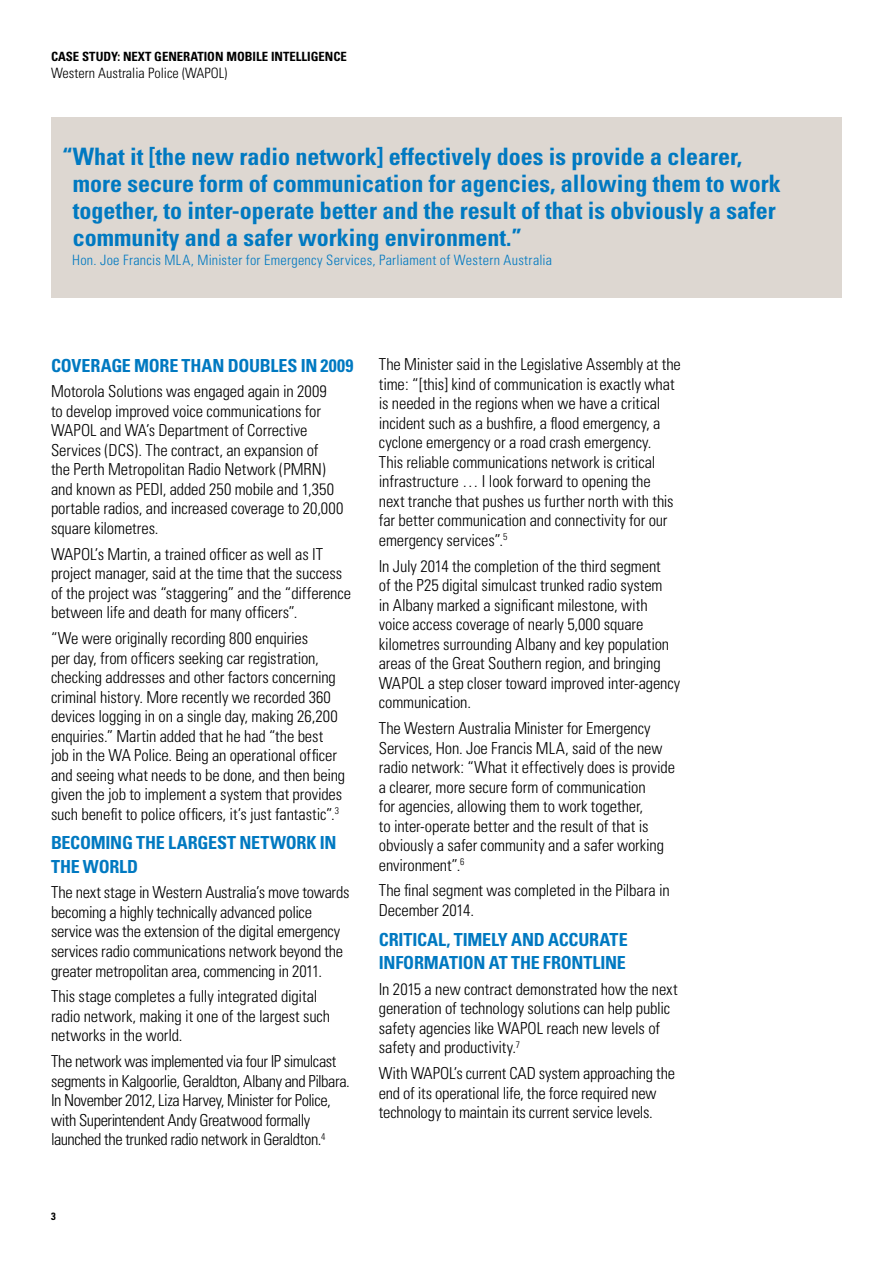
<style>
.page{position:relative;width:893px;height:1263px;background:#fff}
.page>*{position:absolute;margin:0;border:0;box-sizing:border-box;transform-origin:0 0}
.t1{font:700 condensed 24px/27px "Univers";color:#0079c1}
.t2{font:700 condensed 18px/23.2px "Univers";letter-spacing:-.01em;color:#0079c1}
.t3{font:300 condensed 16.5px/19.5px "Univers";letter-spacing:-.01em;color:#000}
.t4{font:300 condensed 16.5px/19.5px "Univers";letter-spacing:-.03em;color:#000}
.t5{font:300 condensed 14.25px "Univers";letter-spacing:.02em;color:#0079c1}
.t6{font:300 condensed 14.25px "Univers";color:#000}
.t7{font:700 condensed 12.75px "Univers";color:#000}
.t8{font:700 condensed 10.5px "Univers";color:#000}
</style>
<div class="page">
<div style="left:51px;top:117px;width:791px;height:181px;background:#ddd7d1"></div>
<p class="t7" style="left:51px;top:49px;width:297px">CASE STUDY: NEXT GENERATION MOBILE INTELLIGENCE</p>
<p class="t6" style="left:51px;top:64px;width:178px">Western Australia Police (WAPOL)</p>
<p class="t1" style="left:73px;top:143px;width:709px;text-indent:-11px">“What it [the new radio network] effectively does is provide a clearer, more secure form of communication for agencies, allowing them to work together, to inter-operate better and the result of that is obviously a safer community and a safer working environment.”</p>
<p class="t5" style="left:72px;top:251px;width:481px">Hon. Joe Francis MLA, Minister for Emergency Services, Parliament of Western Australia</p>
<p class="t2" style="left:51px;top:353px;width:304px">COVERAGE MORE THAN DOUBLES IN 2009</p>
<p class="t3" style="left:51px;top:382px;width:294px">Motorola Solutions was engaged again in 2009<br>to develop improved voice communications for WAPOL and WA’s Department of Corrective Services (DCS). The contract, an expansion of<br>the Perth Metropolitan Radio Network (PMRN) and known as PEDI, added 250 mobile and 1,350 portable radios, and increased coverage to 20,000 square kilometres.</p>
<p class="t3" style="left:51px;top:544px;width:302px">WAPOL’s Martin, a trained officer as well as IT project manager, said at the time that the success of the project was “staggering” and the “difference between life and death for many officers”.</p>
<p class="t3" style="left:51px;top:629px;width:296px">“We were originally recording 800 enquiries<br>per day, from officers seeking car registration, checking addresses and other factors concerning criminal history. More recently we recorded 360 devices logging in on a single day, making 26,200 enquiries.” Martin added that he had “the best<br>job in the WA Police. Being an operational officer and seeing what needs to be done, and then being given the job to implement a system that provides such benefit to police officers, it’s just fantastic”.<sup>3</sup></p>
<p class="t2" style="left:51px;top:831px;width:287px">BECOMING THE LARGEST NETWORK IN<br>THE WORLD</p>
<p class="t3" style="left:51px;top:883px;width:300px">The next stage in Western Australia’s move towards becoming a highly technically advanced police service was the extension of the digital emergency services radio communications network beyond the greater metropolitan area, commencing in 2011.</p>
<p class="t3" style="left:51px;top:987px;width:281px">This stage completes a fully integrated digital radio network, making it one of the largest such networks in the world.</p>
<p class="t4" style="left:51px;top:1052px;width:300px">The network was implemented via four IP simulcast segments in Kalgoorlie, Geraldton, Albany and Pilbara.<br>In November 2012, Liza Harvey, Minister for Police, with Superintendent Andy Greatwood formally launched the trunked radio network in Geraldton.<sup>4</sup></p>
<p class="t3" style="left:379px;top:355px;width:303px">The Minister said in the Legislative Assembly at the time: “[this] kind of communication is exactly what is needed in the regions when we have a critical incident such as a bushfire, a flood emergency, a cyclone emergency or a road crash emergency.<br>This reliable communications network is critical infrastructure … I look forward to opening the<br>next tranche that pushes us further north with this far better communication and connectivity for our emergency services”.<sup>5</sup></p>
<p class="t3" style="left:379px;top:556px;width:303px">In July 2014 the completion of the third segment<br>of the P25 digital simulcast trunked radio system<br>in Albany marked a significant milestone, with voice access coverage of nearly 5,000 square kilometres surrounding Albany and key population areas of the Great Southern region, and bringing WAPOL a step closer toward improved inter-agency communication.</p>
<p class="t3" style="left:379px;top:718px;width:298px">The Western Australia Minister for Emergency Services, Hon. Joe Francis MLA, said of the new radio network: “What it effectively does is provide a clearer, more secure form of communication<br>for agencies, allowing them to work together,<br>to inter-operate better and the result of that is obviously a safer community and a safer working environment”.<sup>6</sup></p>
<p class="t3" style="left:379px;top:881px;width:292px">The final segment was completed in the Pilbara in<br>December 2014.</p>
<p class="t2" style="left:379px;top:927px;width:250px">CRITICAL, TIMELY AND ACCURATE<br>INFORMATION AT THE FRONTLINE</p>
<p class="t3" style="left:379px;top:979px;width:300px">In 2015 a new contract demonstrated how the next generation of technology solutions can help public safety agencies like WAPOL reach new levels of safety and productivity.<sup>7</sup></p>
<p class="t3" style="left:379px;top:1063px;width:298px">With WAPOL’s current CAD system approaching the end of its operational life, the force required new technology to maintain its current service levels.</p>
<p class="t8" style="left:51px;top:1210px;width:6px">3</p>
</div>
